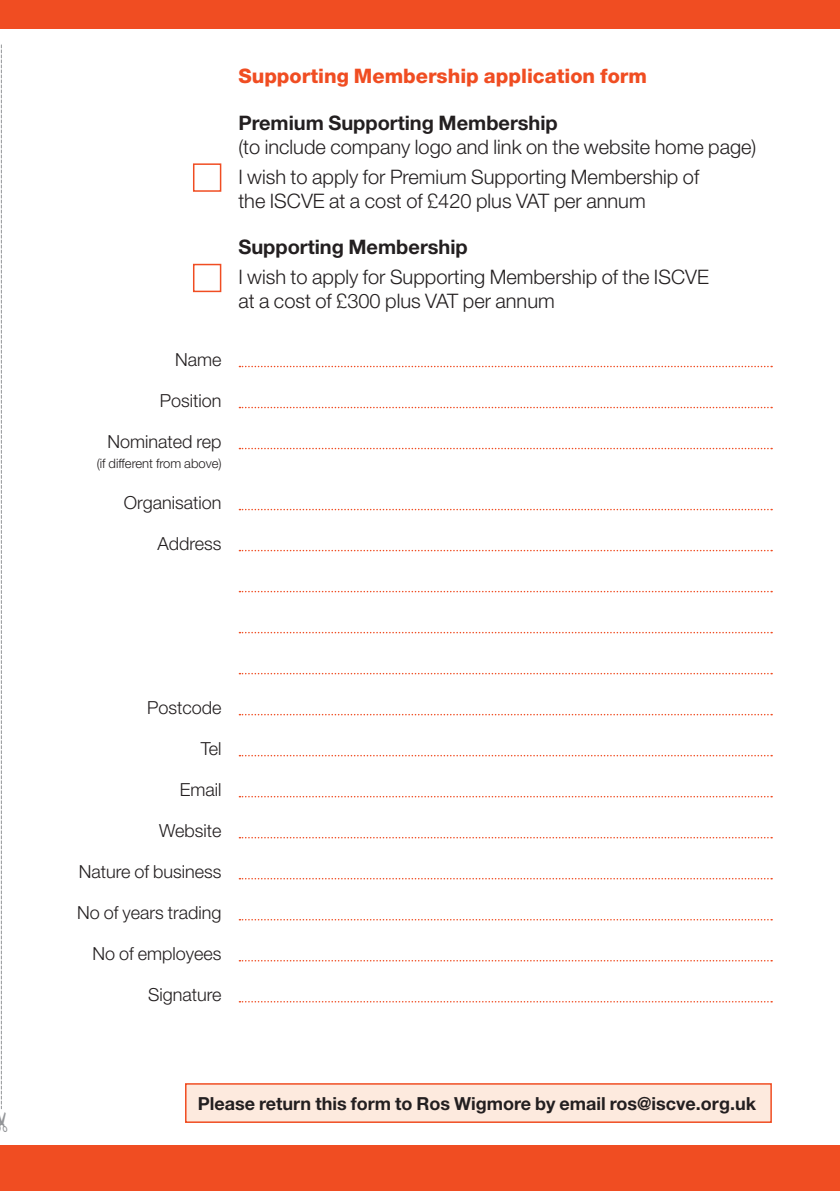
<style>
.page{position:relative;width:840px;height:1191px;background:#fff}
.page>*{position:absolute;margin:0;border:0;box-sizing:border-box;transform-origin:0 0}
.t1{font:300 20px/29.6px "Helvetica Neue";color:#231f20}
.t2{font:700 20px "Helvetica Neue";color:#231f20}
.t3{font:800 20px "Helvetica Neue";color:#f04d22}
.t4{font:300 18px "Helvetica Neue";color:#231f20}
.t5{font:700 18px "Helvetica Neue";color:#231f20}
.t6{font:300 13px "Helvetica Neue";color:#231f20}
</style>
<div class="page">
<div style="left:0;top:1145px;width:839px;height:46px;background:#f04d22"></div>
<div style="left:0;top:0;width:839px;height:28px;background:#f04d22"></div>
<div style="left:186px;top:1084px;width:584px;height:38px;background:#fdeade"></div>
<div style="left:185px;top:1083px;width:586px;height:40px;border:2px solid #f04d22"></div>
<div style="left:193px;top:163px;width:28px;height:29px;background:#fff;border:2px solid #f04d22"></div>
<div style="left:193px;top:264px;width:28px;height:28px;background:#fff;border:2px solid #f04d22"></div>
<svg style="left:239px;top:366px;width:532px;height:1px"></svg>
<svg style="left:239px;top:407px;width:532px;height:1px"></svg>
<svg style="left:239px;top:448px;width:532px;height:1px"></svg>
<svg style="left:239px;top:509px;width:532px;height:1px"></svg>
<svg style="left:239px;top:550px;width:532px;height:1px"></svg>
<svg style="left:239px;top:591px;width:532px;height:1px"></svg>
<svg style="left:239px;top:632px;width:532px;height:1px"></svg>
<svg style="left:239px;top:673px;width:532px;height:1px"></svg>
<svg style="left:239px;top:714px;width:532px;height:1px"></svg>
<svg style="left:239px;top:755px;width:532px;height:1px"></svg>
<svg style="left:239px;top:796px;width:532px;height:1px"></svg>
<svg style="left:239px;top:837px;width:532px;height:1px"></svg>
<svg style="left:239px;top:878px;width:532px;height:1px"></svg>
<svg style="left:239px;top:919px;width:532px;height:1px"></svg>
<svg style="left:239px;top:960px;width:532px;height:1px"></svg>
<svg style="left:239px;top:1001px;width:532px;height:1px"></svg>
<svg style="left:0;top:45px;width:2px;height:1065px"></svg>
<p class="t4" style="left:175px;top:348px;width:48px">Name</p>
<p class="t4" style="left:160px;top:389px;width:63px">Position</p>
<p class="t4" style="left:107px;top:430px;width:116px">Nominated rep</p>
<p class="t6" style="left:97px;top:455px;width:126px">(if different from above)</p>
<p class="t4" style="left:124px;top:491px;width:99px">Organisation</p>
<p class="t4" style="left:157px;top:532px;width:66px">Address</p>
<p class="t3" style="left:238px;top:64px;width:410px">Supporting Membership application form</p>
<p class="t2" style="left:238px;top:111px;width:321px">Premium Supporting Membership</p>
<p class="t1" style="left:238px;top:132px;width:519px">(to include company logo and link on the website home page)<br>I wish to apply for Premium Supporting Membership of</p>
<p class="t1" style="left:238px;top:185px;width:408px">the ISCVE at a cost of £420 plus VAT per annum</p>
<p class="t2" style="left:238px;top:235px;width:231px">Supporting Membership</p>
<p class="t1" style="left:238px;top:265px;width:471px;line-height:24px">I wish to apply for Supporting Membership of the ISCVE at a cost of £300 plus VAT per annum</p>
<p class="t4" style="left:147px;top:696px;width:76px">Postcode</p>
<p class="t4" style="left:201px;top:737px;width:22px">Tel</p>
<p class="t4" style="left:180px;top:778px;width:43px">Email</p>
<p class="t4" style="left:159px;top:819px;width:64px">Website</p>
<p class="t4" style="left:79px;top:860px;width:144px">Nature of business</p>
<p class="t4" style="left:77px;top:901px;width:146px">No of years trading</p>
<p class="t4" style="left:92px;top:942px;width:131px">No of employees</p>
<p class="t4" style="left:148px;top:983px;width:75px">Signature</p>
<p class="t5" style="left:198px;top:1092px;width:559px">Please return this form to Ros Wigmore by email ros@iscve.org.uk</p>
</div>
